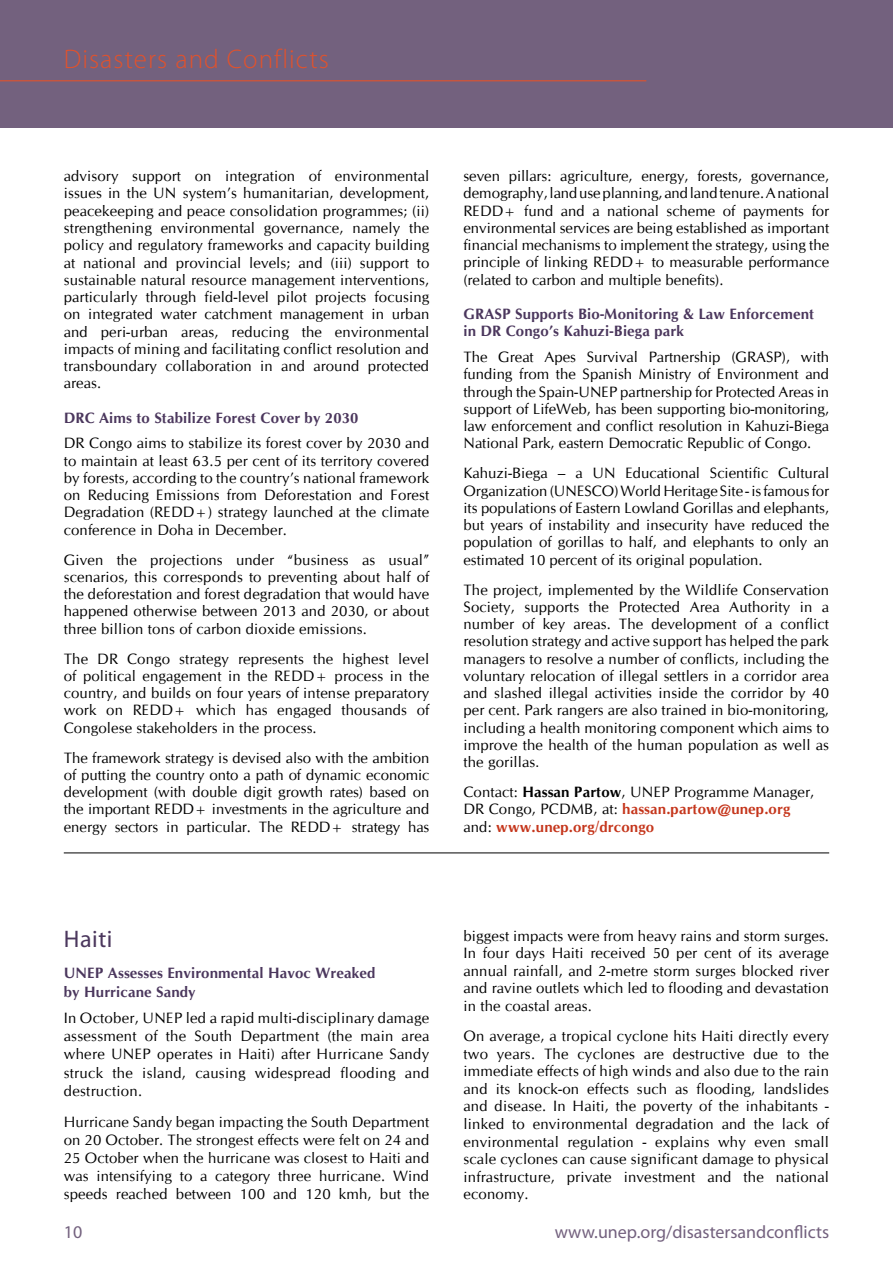
<style>
.page{position:relative;width:893px;height:1263px;background:#fff}
.page>*{position:absolute;margin:0;border:0;box-sizing:border-box;transform-origin:0 0}
.t1{font:300 27px "Myriad Pro";letter-spacing:.04em;color:#e0522d}
.t2{font:24px "Myriad Pro";letter-spacing:.025em;color:#4b375d}
.t3{font:18px "Myriad Pro";color:#73617e}
.t4{font:15px/17.2px "CG Omega";letter-spacing:.01em;color:#000;text-align:justify}
.t5{font:700 15px/17.2px "CG Omega";letter-spacing:.01em;color:#4b375d}
.s1{font-family:"Calibri"}
.s2{font-weight:700}
.s3{font-weight:700;color:#c5361c}
</style>
<div class="page">
<div style="left:0;top:0;width:893px;height:128px;background:#73617e"></div>
<hr style="left:0;top:80px;width:646px;height:1px;background:#e0522d">
<hr style="left:64px;top:852px;width:765px;height:1px;background:#000">
<h1 class="t1" style="left:64px;top:44px;width:267px">Disasters and Conflicts</h1>
<p class="t4" style="left:64px;top:168px;width:367px">advisory support on integration of environmental issues in the UN system’s humanitarian, development, peacekeeping and peace consolidation programmes; (ii) strengthening environmental governance, namely the policy and regulatory frameworks and capacity building at national and provincial levels; and (iii) support to sustainable natural resource management interventions, particularly through field-level pilot projects focusing on integrated water catchment management in urban and peri-urban areas, reducing the environmental impacts of mining and facilitating conflict resolution and transboundary collaboration in and around protected areas.</p>
<p class="t5" style="left:64px;top:409px;width:296px">DRC Aims to Stabilize Forest Cover by 2030</p>
<p class="t4" style="left:64px;top:435px;width:367px">DR Congo aims to stabilize its forest cover by 2030 and to maintain at least 63.5 per cent of its territory covered by forests, according to the country’s national framework on Reducing Emissions from Deforestation and Forest Degradation (REDD+) strategy launched at the climate conference in Doha in December.</p>
<p class="t4" style="left:64px;top:551px;width:367px">Given the projections under “business as usual” scenarios, this corresponds to preventing about half of the deforestation and forest degradation that would have happened otherwise between 2013 and 2030, or about three billion tons of carbon dioxide emissions.</p>
<p class="t4" style="left:64px;top:650px;width:367px">The DR Congo strategy represents the highest level of political engagement in the REDD+ process in the country, and builds on four years of intense preparatory work on REDD+ which has engaged thousands of Congolese stakeholders in the process.</p>
<p class="t4" style="left:64px;top:749px;width:367px">The framework strategy is devised also with the ambition of putting the country onto a path of dynamic economic development (with double digit growth rates) based on the important REDD+ investments in the agriculture and energy sectors in particular. The REDD+ strategy has</p>
<p class="t4" style="left:463px;top:168px;width:367px">seven pillars: agriculture, energy, forests, governance, demography, land use planning, and land tenure. A national REDD+ fund and a national scheme of payments for environmental services are being established as important financial mechanisms to implement the strategy, using the principle of linking REDD+ to measurable performance (related to carbon and multiple benefits).</p>
<p class="t5" style="left:463px;top:305px;width:352px">GRASP Supports Bio-Monitoring &amp; Law Enforcement in DR Congo’s Kahuzi-Biega park</p>
<p class="t4" style="left:463px;top:348px;width:367px">The Great Apes Survival Partnership (GRASP), with funding from the Spanish Ministry of Environment and through the Spain-UNEP partnership for Protected Areas in support of LifeWeb, has been supporting bio-monitoring, law enforcement and conflict resolution in Kahuzi-Biega National Park, eastern Democratic Republic of Congo.</p>
<p class="t4" style="left:463px;top:465px;width:367px">Kahuzi-Biega – a UN Educational Scientific Cultural Organization (UNESCO) World Heritage Site - is famous for its populations of Eastern Lowland Gorillas and elephants, but years of instability and insecurity have reduced the population of gorillas to half, and elephants to only an estimated 10 percent of its original population.</p>
<p class="t4" style="left:463px;top:581px;width:367px">The project, implemented by the Wildlife Conservation Society, supports the Protected Area Authority in a number of key areas. The development of a conflict resolution strategy and active support has helped the park managers to resolve a number of conflicts, including the voluntary relocation of illegal settlers in a corridor area and slashed illegal activities inside the corridor by 40 per cent. Park rangers are also trained in bio-monitoring, including a health monitoring component which aims to improve the health of the human population as well as the gorillas<span class="s1">.</span></p>
<p class="t4" style="left:463px;top:783px;width:352px;text-align:left">Contact: <span class="s2">Hassan Partow</span>, UNEP Programme Manager,<br>DR Congo, PCDMB, at: <span class="s3">hassan.partow@unep.org </span>and: <span class="s3">www.unep.org/drcongo</span></p>
<h2 class="t2" style="left:64px;top:926px;width:50px">Haiti</h2>
<p class="t5" style="left:64px;top:964px;width:313px;line-height:18.1px">UNEP Assesses Environmental Havoc Wreaked by Hurricane Sandy</p>
<p class="t4" style="left:64px;top:1009px;width:367px;line-height:18.1px">In October, UNEP led a rapid multi-disciplinary damage assessment of the South Department (the main area where UNEP operates in Haiti) after Hurricane Sandy struck the island, causing widespread flooding and destruction.</p>
<p class="t4" style="left:64px;top:1112px;width:367px;line-height:18.1px">Hurricane Sandy began impacting the South Department on 20 October. The strongest effects were felt on 24 and 25 October when the hurricane was closest to Haiti and was intensifying to a category three hurricane. Wind speeds reached between 100 and 120 kmh, but the</p>
<p class="t3" style="left:64px;top:1222px;width:20px">10</p>
<p class="t4" style="left:463px;top:927px;width:367px">biggest impacts were from heavy rains and storm surges.<br>In four days Haiti received 50 per cent of its average annual rainfall, and 2-metre storm surges blocked river and ravine outlets which led to flooding and devastation in the coastal areas.</p>
<p class="t4" style="left:463px;top:1027px;width:367px">On average, a tropical cyclone hits Haiti directly every two years. The cyclones are destructive due to the immediate effects of high winds and also due to the rain and its knock-on effects such as flooding, landslides and disease. In Haiti, the poverty of the inhabitants - linked to environmental degradation and the lack of environmental regulation - explains why even small scale cyclones can cause significant damage to physical infrastructure, private investment and the national economy.</p>
<p class="t3" style="left:555px;top:1222px;width:276px">www.unep.org/disastersandconflicts</p>
</div>
